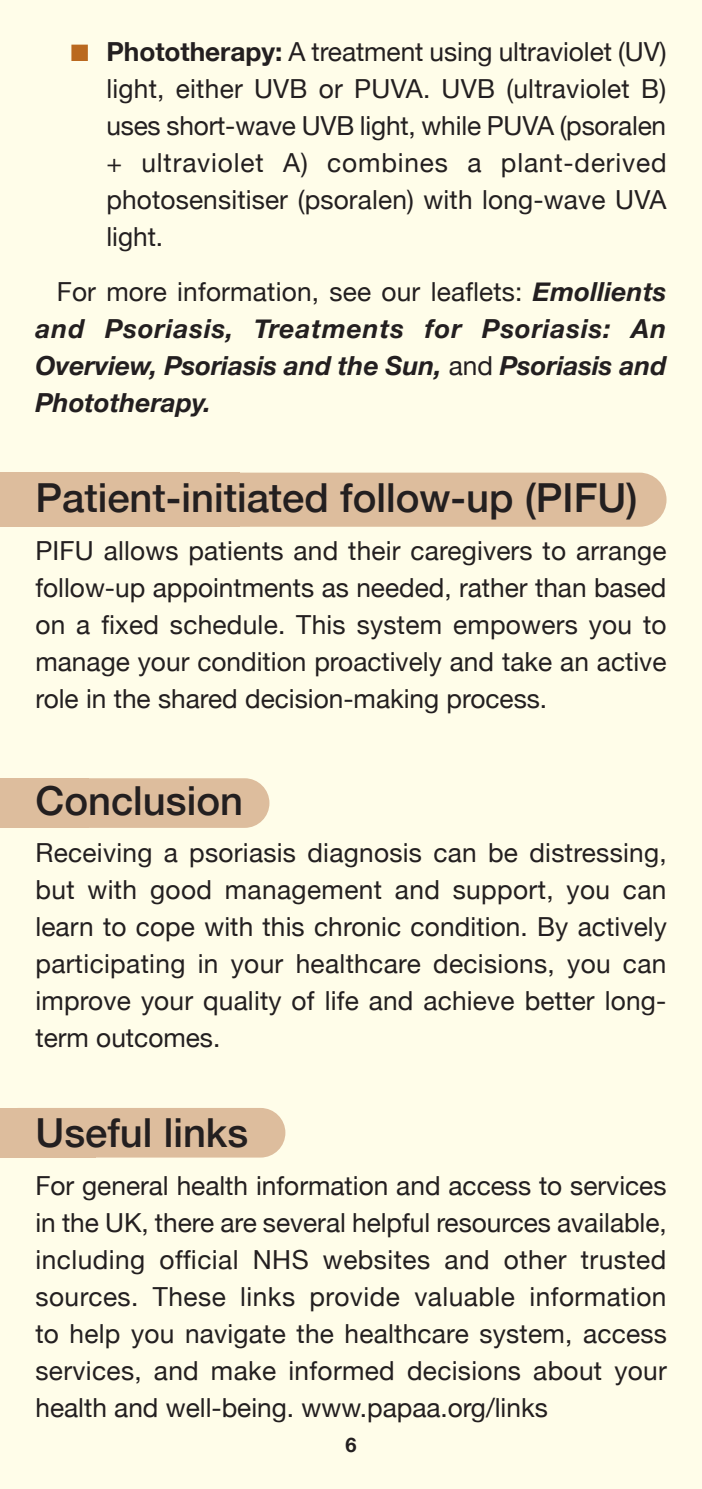
<style>
.page{position:relative;width:702px;height:1489px;background:#fff}
.page>*{position:absolute;margin:0;border:0;box-sizing:border-box;transform-origin:0 0}
.White_Out_Headings{font:500 40px "Helvetica Neue";color:#231f20}
.Main_Body_text{font:26.25px/37px "Helvetica Neue";color:#231f20;text-align:justify}
.Main_Body_text-2{font:italic 700 26.25px/37px "Helvetica Neue";color:#231f20;text-align:justify}
.t1{font:700 20px "Helvetica Neue";color:#231f20}
.s1{color:#ba691f}
.s2{font-weight:700}
.s3{font-weight:400;font-style:normal}
</style>
<div class="page">
<div style="left:0;top:0;width:702px;height:1488px;background:#fffde9"></div>
<div style="left:12px;top:472px;width:654px;height:54px;background:#ddbd9d;border-radius:27px"></div>
<div style="left:0;top:472px;width:239px;height:54px;background:#ddbd9d"></div>
<hr style="left:701px;top:35px;width:1px;height:55px;background:#ddbd9d">
<div style="left:95px;top:1108px;width:190px;height:49px;background:#ddbd9d"></div>
<div style="left:0;top:1107px;width:95px;height:50px;background:#ddbd9d"></div>
<div style="left:89px;top:778px;width:180px;height:49px;background:#ddbd9d"></div>
<div style="left:0;top:778px;width:89px;height:49px;background:#ddbd9d"></div>
<p class="Main_Body_text" style="left:106px;top:33px;width:562px;text-indent:-35px"><span class="s1">■</span> <span class="s2">Phototherapy:</span> A treatment using ultraviolet (UV) light, either UVB or PUVA. UVB (ultraviolet B) uses short-wave UVB light, while PUVA (psoralen + ultraviolet A) combines a plant-derived photosensitiser (psoralen) with long-wave UVA light.</p>
<p class="Main_Body_text-2" style="left:35px;top:274px;width:632px;text-indent:21px"><span class="s3">For more information, see our leaflets:</span> Emollients and Psoriasis, Treatments for Psoriasis: An Overview, Psoriasis and the Sun, <span class="s3">and</span> Psoriasis and Phototherapy.</p>
<p class="White_Out_Headings" style="left:35px;top:466px;width:603px">Patient-initiated follow-up (PIFU)</p>
<p class="Main_Body_text" style="left:35px;top:532px;width:632px">PIFU allows patients and their caregivers to arrange follow-up appointments as needed, rather than based on a fixed schedule. This system empowers you to manage your condition proactively and take an active role in the shared decision-making process.</p>
<p class="White_Out_Headings" style="left:35px;top:768px;width:209px">Conclusion</p>
<p class="Main_Body_text" style="left:35px;top:834px;width:633px">Receiving a psoriasis diagnosis can be distressing, but with good management and support, you can learn to cope with this chronic condition. By actively participating in your healthcare decisions, you can improve your quality of life and achieve better long&shy;term outcomes.</p>
<p class="White_Out_Headings" style="left:35px;top:1100px;width:214px">Useful links</p>
<p class="Main_Body_text" style="left:35px;top:1166px;width:633px">For general health information and access to services in the UK, there are several helpful resources available, including official NHS websites and other trusted sources. These links provide valuable information to help you navigate the healthcare system, access services, and make informed decisions about your health and well-being. www.papaa.org/links</p>
<p class="t1" style="left:345px;top:1428px;width:13px">6</p>
</div>
